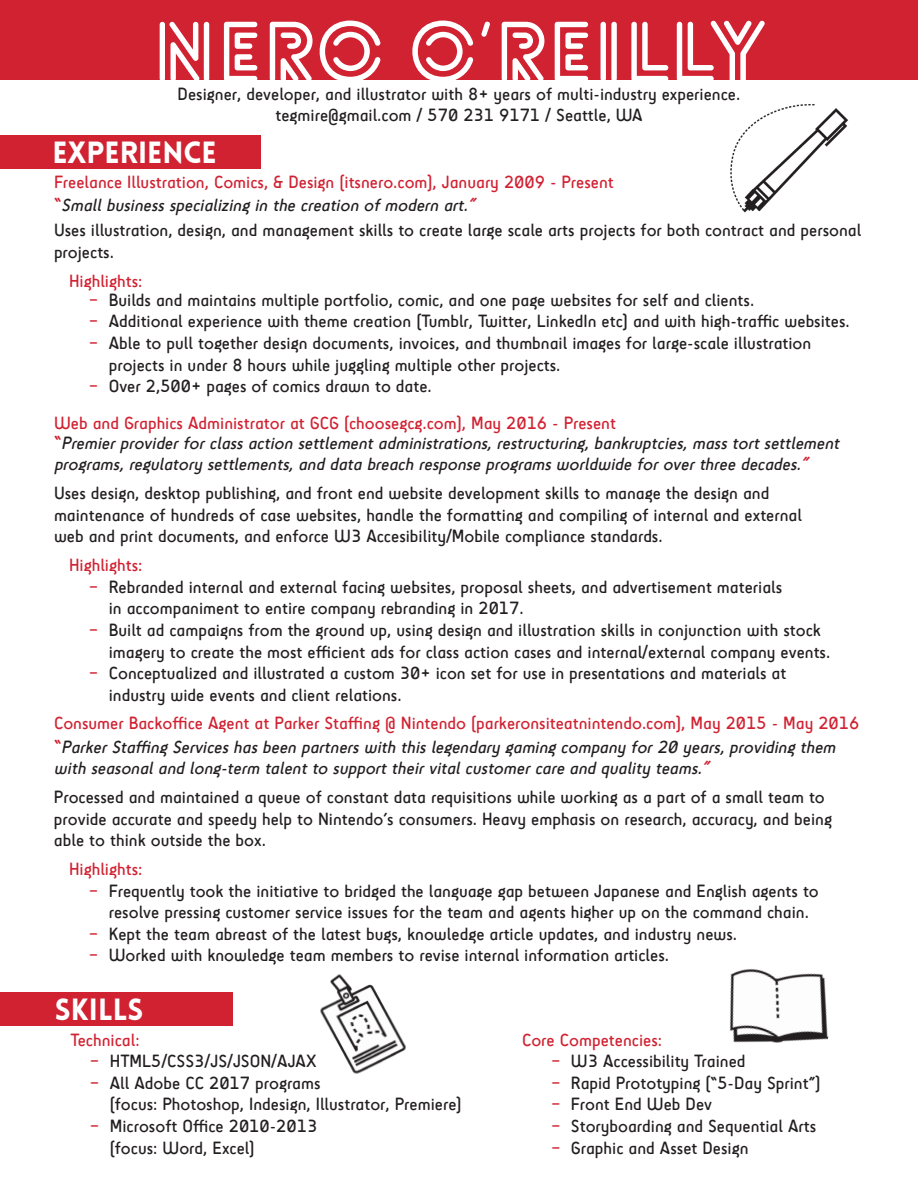
<style>
.page{position:relative;width:918px;height:1188px;background:#fff}
.page>*{position:absolute;margin:0;border:0;box-sizing:border-box;transform-origin:0 0}
.t1{font:700 81px "Lovelo Line";letter-spacing:.02em;color:#fff}
.t2{font:900 30px "Lovelo";color:#fff}
.t3{font:18px/21.6px "Sci Fly Sans";color:#231f20}
.t4{font:18px/23.4px "Sci Fly Sans";color:#d12232}
.t5{font:italic 18px/21px "Sci Fly Sans";color:#231f20}
.s1{font-size:19.5px}
.s2{font-style:italic;color:#231f20}
.s3{font-style:italic;font-size:19.5px}
.s4{color:#d12232}
.s5{font-style:normal;font-size:19.5px;color:#d12232}
.s6{font-size:19.5px;color:#d12232}
</style>
<div class="page">
<div style="left:0;top:135px;width:260px;height:34px;background:#d12232"></div>
<div style="left:0;top:0;width:918px;height:80px;background:#d12232"></div>
<img style="left:320px;top:974px;width:86px;height:100px">
<img style="left:729px;top:968px;width:100px;height:75px">
<img style="left:730px;top:104px;width:118px;height:109px">
<div style="left:0;top:992px;width:233px;height:34px;background:#d12232"></div>
<h1 class="t1" style="left:153px;top:2px;width:613px">NERO O’REILLY</h1>
<p class="t3" style="left:178px;top:83px;width:564px;text-align:center">Designer, developer, and illustrator with 8+ years of multi-industry experience. tegmire@gmail.com / 570 231 9171 / Seattle, WA</p>
<h2 class="t2" style="left:52px;top:134px;width:166px">EXPERIENCE</h2>
<p class="t4" style="left:54px;top:170px;width:561px">Freelance Illustration, Comics, &amp; Design (itsnero.com), January 2009 - Present <span class="s1">“</span> <span class="s2">Smallbusinessspecializing in the creation ofmodern art.</span><span class="s3">”</span></p>
<p class="t3" style="left:54px;top:219px;width:809px">Uses illustration, design, and management skills to create large scale arts projects for both contract and personal projects.</p>
<p class="t4" style="left:69px;top:269px;width:75px">Highlights:</p>
<p class="t3" style="left:89px;top:289px;width:667px"><span class="s4">−</span> Builds and maintains multiple portfolio, comic, and one page websites for self and clients.</p>
<p class="t3" style="left:89px;top:310px;width:763px"><span class="s4">−</span> Additional experience with theme creation (Tumblr, Twitter, LinkedIn etc) and with high-traffic websites.</p>
<p class="t3" style="left:89px;top:332px;width:724px"><span class="s4">−</span> Able to pull together design documents, invoices, and thumbnail images for large-scale illustration</p>
<p class="t3" style="left:109px;top:354px;width:453px">projects in under 8 hours while juggling multiple other projects.</p>
<p class="t3" style="left:89px;top:375px;width:345px"><span class="s4">−</span> Over 2,500+ pages of comics drawn to date.</p>
<p class="t4" style="left:54px;top:411px;width:564px">Web and Graphics Administrator at GCG (choosegcg.com), May 2016 - Present</p>
<p class="t5" style="left:54px;top:433px;width:791px"><span class="s5">“</span> Premierproviderforclassaction settlementadministrations,restructuring,bankruptcies,masstortsettlement programs,regulatory settlements,and data breach response programsworldwide foroverthree decades.<span class="s6">”</span></p>
<p class="t3" style="left:54px;top:482px;width:750px">Uses design, desktop publishing, and front end website development skills to manage the design and maintenance of hundreds of case websites, handle the formatting and compiling of internal and external web and print documents, and enforce W3 Accesibility/Mobile compliance standards.</p>
<p class="t4" style="left:69px;top:553px;width:75px">Highlights:</p>
<p class="t3" style="left:89px;top:576px;width:695px"><span class="s4">−</span> Rebranded internal and external facing websites, proposal sheets, and advertisement materials</p>
<p class="t3" style="left:109px;top:598px;width:416px">in accompaniment to entire company rebranding in 2017.</p>
<p class="t3" style="left:89px;top:619px;width:734px"><span class="s4">−</span> Built ad campaigns from the ground up, using design and illustration skills in conjunction with stock</p>
<p class="t3" style="left:109px;top:641px;width:723px">imagery to create the most efficient ads for class action cases and internal/external company events.</p>
<p class="t3" style="left:89px;top:662px;width:699px"><span class="s4">−</span> Conceptualized and illustrated a custom 30+ icon set for use in presentations and materials at</p>
<p class="t3" style="left:109px;top:684px;width:294px">industry wide events and client relations.</p>
<p class="t4" style="left:54px;top:712px;width:807px">Consumer Backoffice Agent at Parker Staffing @ Nintendo (parkeronsiteatnintendo.com), May 2015 - May 2016 <span class="s1">“</span> <span class="s2">ParkerStaffing Serviceshasbeen partnerswith thislegendary gaming company for20 years,providing them</span></p>
<p class="t5" style="left:54px;top:758px;width:661px">with seasonaland long-term talentto supporttheirvitalcustomercare and quality teams.<span class="s6">”</span></p>
<p class="t3" style="left:54px;top:786px;width:779px">Processed and maintained a queue of constant data requisitions while working as a part of a small team to provide accurate and speedy help to Nintendo’s consumers. Heavy emphasis on research, accuracy, and being able to think outside the box.</p>
<p class="t4" style="left:69px;top:857px;width:75px">Highlights:</p>
<p class="t3" style="left:89px;top:880px;width:732px"><span class="s4">−</span> Frequently took the initiative to bridged the language gap between Japanese and English agents to</p>
<p class="t3" style="left:109px;top:901px;width:702px">resolve pressing customer service issues for the team and agents higher up on the command chain.</p>
<p class="t3" style="left:89px;top:923px;width:650px"><span class="s4">−</span> Kept the team abreast of the latest bugs, knowledge article updates, and industry news.</p>
<p class="t3" style="left:89px;top:944px;width:582px"><span class="s4">−</span> Worked with knowledge team members to revise internal information articles.</p>
<h2 class="t2" style="left:55px;top:991px;width:90px">SKILLS</h2>
<p class="t4" style="left:70px;top:1028px;width:71px">Technical:</p>
<p class="t4" style="left:522px;top:1028px;width:142px">Core Competencies:</p>
<p class="t3" style="left:90px;top:1050px;width:228px"><span class="s4">−</span> HTML5/CSS3/JS/JSON/AJAX</p>
<p class="t3" style="left:90px;top:1072px;width:232px"><span class="s4">−</span> All Adobe CC 2017 programs</p>
<p class="t3" style="left:110px;top:1094px;width:353px">(focus: Photoshop, Indesign, Illustrator, Premiere)</p>
<p class="t3" style="left:90px;top:1115px;width:229px"><span class="s4">−</span> Microsoft Office 2010-2013</p>
<p class="t3" style="left:110px;top:1137px;width:146px">(focus: Word, Excel)</p>
<p class="t3" style="left:551px;top:1050px;width:271px"><span class="s4">−</span> W3 Accessibility Trained<br><span class="s4">−</span> Rapid Prototyping (“5-Day Sprint”) <span class="s4">−</span> Front End Web Dev<br><span class="s4">−</span> Storyboarding and Sequential Arts <span class="s4">−</span> Graphic and Asset Design</p>
</div>
